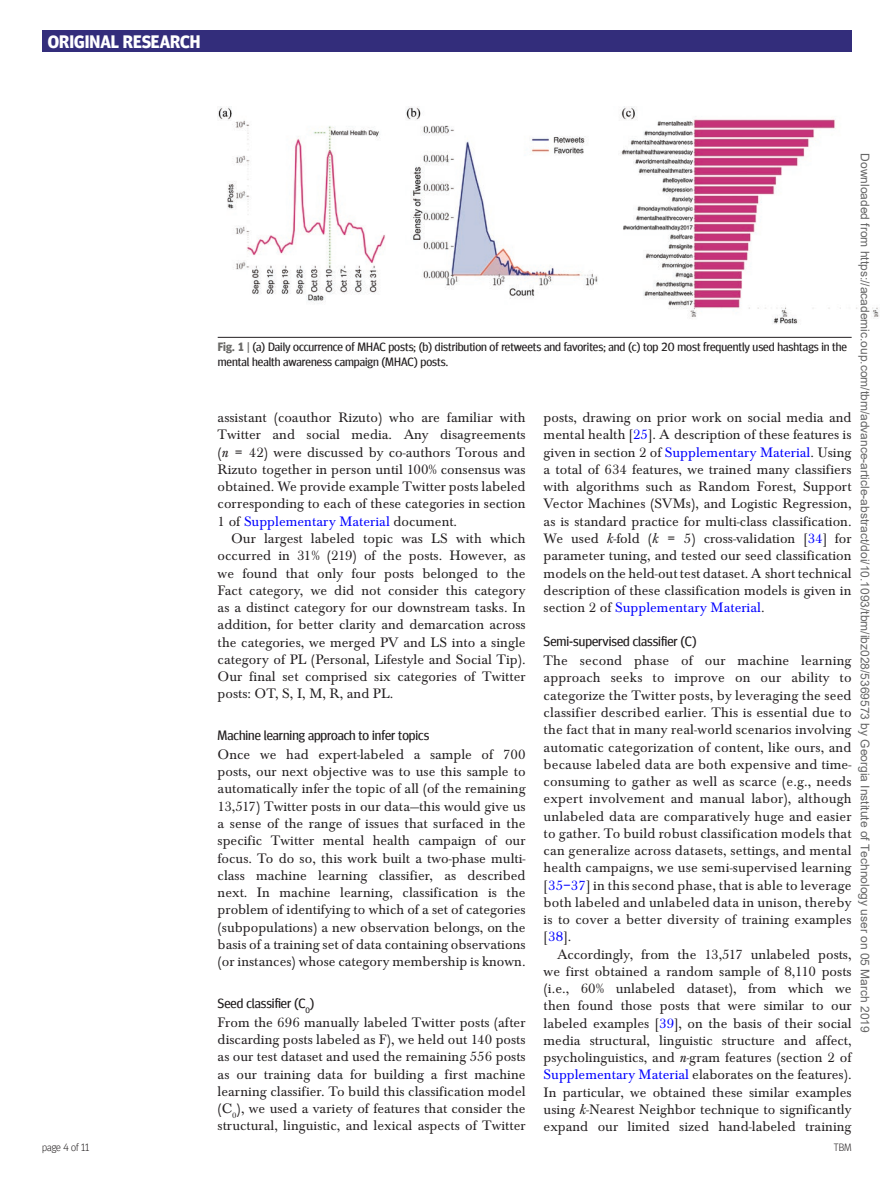
<style>
.page{position:relative;width:894px;height:1186px;background:#fff}
.page>*{position:absolute;margin:0;border:0;box-sizing:border-box;transform-origin:0 0}
.t1{font:700 18px "Meta Headline Offc";color:#fff}
.t2{font:14.25px/17.2px "Baskerville EF";color:#231f20;text-align:justify}
.t3{font:13.5px "Meta Headline Offc";color:#231f20}
.t4{font:12px/15px "Meta Headline Offc";color:#231f20}
.t5{font:12px "Arial";color:#666}
.t6{font:300 10.5px "Meta Headline Offc";color:#231f20}
.s1{font-weight:700;color:#6b6a68}
.s2{color:#6b6a68}
.s3{font-style:italic}
.s4{color:#00f}
</style>
<div class="page">
<div style="left:42px;top:30px;width:809px;height:21px;background:#332d7b"></div>
<hr style="left:218px;top:337px;width:633px;height:1px;background:#231f20">
<img style="left:218px;top:106px;width:660px;height:218px">
<p class="t1" style="left:48px;top:31px;width:154px">ORIGINAL RESEARCH</p>
<p class="t5" style="left:869px;top:153px;width:881px;rotate:90deg">Downloaded from https://academic.oup.com/tbm/advance-article-abstract/doi/10.1093/tbm/ibz028/5369573 by Georgia Institute of Technology user on 05 March 2019</p>
<p class="t4" style="left:218px;top:340px;width:630px"><span class="s1">Fig. 1</span> <span class="s2">|</span> (a) Daily occurrence of MHAC posts; (b) distribution of retweets and favorites; and (c) top 20 most frequently used hashtags in the mental health awareness campaign (MHAC) posts.</p>
<p class="t2" style="left:217px;top:409px;width:309px">assistant (coauthor Rizuto) who are familiar with Twitter and social media. Any disagreements (<span class="s3">n</span> = 42) were discussed by co-authors Torous and Rizuto together in person until 100% consensus was obtained. We provide example Twitter posts labeled corresponding to each of these categories in section 1 of <span class="s4">Supplementary Material</span> document.</p>
<p class="t2" style="left:217px;top:530px;width:309px;text-indent:13px">Our largest labeled topic was LS with which occurred in 31% (219) of the posts. However, as we found that only four posts belonged to the Fact category, we did not consider this category as a distinct category for our downstream tasks. In addition, for better clarity and demarcation across the categories, we merged PV and LS into a single category of PL (Personal, Lifestyle and Social Tip).<br>Our final set comprised six categories of Twitter posts: OT, S, I, M, R, and PL.</p>
<p class="t3" style="left:217px;top:728px;width:213px">Machine learning approach to infer topics</p>
<p class="t2" style="left:217px;top:746px;width:309px">Once we had expert-labeled a sample of 700 posts, our next objective was to use this sample to automatically infer the topic of all (of the remaining 13,517) Twitter posts in our data—this would give us a sense of the range of issues that surfaced in the specific Twitter mental health campaign of our focus. To do so, this work built a two-phase multi&shy;class machine learning classifier, as described next. In machine learning, classification is the problem of identifying to which of a set of categories (subpopulations) a new observation belongs, on the basis of a training set of data containing observations (or instances) whose category membership is known.</p>
<p class="t3" style="left:217px;top:995px;width:98px">Seed classifier (C<sub>0</sub>)</p>
<p class="t2" style="left:217px;top:1014px;width:309px">From the 696 manually labeled Twitter posts (after discarding posts labeled as F), we held out 140 posts as our test dataset and used the remaining 556 posts as our training data for building a first machine learning classifier. To build this classification model (C<sub>0</sub>), we used a variety of features that consider the structural, linguistic, and lexical aspects of Twitter</p>
<p class="t2" style="left:543px;top:409px;width:309px">posts, drawing on prior work on social media and mental health [<span class="s4">25</span>]. A description of these features is given in section 2 of <span class="s4">Supplementary Material</span>. Using a total of 634 features, we trained many classifiers with algorithms such as Random Forest, Support Vector Machines (SVMs), and Logistic Regression, as is standard practice for multi-class classification.<br>We used <span class="s3">k</span>-fold (<span class="s3">k</span> = 5) cross-validation [<span class="s4">34</span>] for parameter tuning, and tested our seed classification models on the held-out test dataset. A short technical description of these classification models is given in section 2 of <span class="s4">Supplementary Material</span>.</p>
<p class="t3" style="left:543px;top:634px;width:154px">Semi-supervised classifier (C)</p>
<p class="t2" style="left:543px;top:652px;width:309px">The second phase of our machine learning approach seeks to improve on our ability to categorize the Twitter posts, by leveraging the seed classifier described earlier. This is essential due to the fact that in many real-world scenarios involving automatic categorization of content, like ours, and because labeled data are both expensive and time&shy;consuming to gather as well as scarce (e.g., needs expert involvement and manual labor), although unlabeled data are comparatively huge and easier to gather. To build robust classification models that can generalize across datasets, settings, and mental health campaigns, we use semi-supervised learning [<span class="s4">35–37</span>] in this second phase, that is able to leverage both labeled and unlabeled data in unison, thereby is to cover a better diversity of training examples [<span class="s4">38</span>].</p>
<p class="t2" style="left:543px;top:946px;width:309px;text-indent:13px">Accordingly, from the 13,517 unlabeled posts, we first obtained a random sample of 8,110 posts (i.e., 60% unlabeled dataset), from which we then found those posts that were similar to our labeled examples [<span class="s4">39</span>], on the basis of their social media structural, linguistic structure and affect, psycholinguistics, and <span class="s3">n-</span>gram features (section 2 of <span class="s4">Supplementary Material</span> elaborates on the features).<br>In particular, we obtained these similar examples using <span class="s3">k</span>-Nearest Neighbor technique to significantly expand our limited sized hand-labeled training</p>
<p class="t6" style="left:42px;top:1141px;width:49px">page 4 of 11</p>
<p class="t6" style="left:833px;top:1141px;width:19px">TBM</p>
</div>
